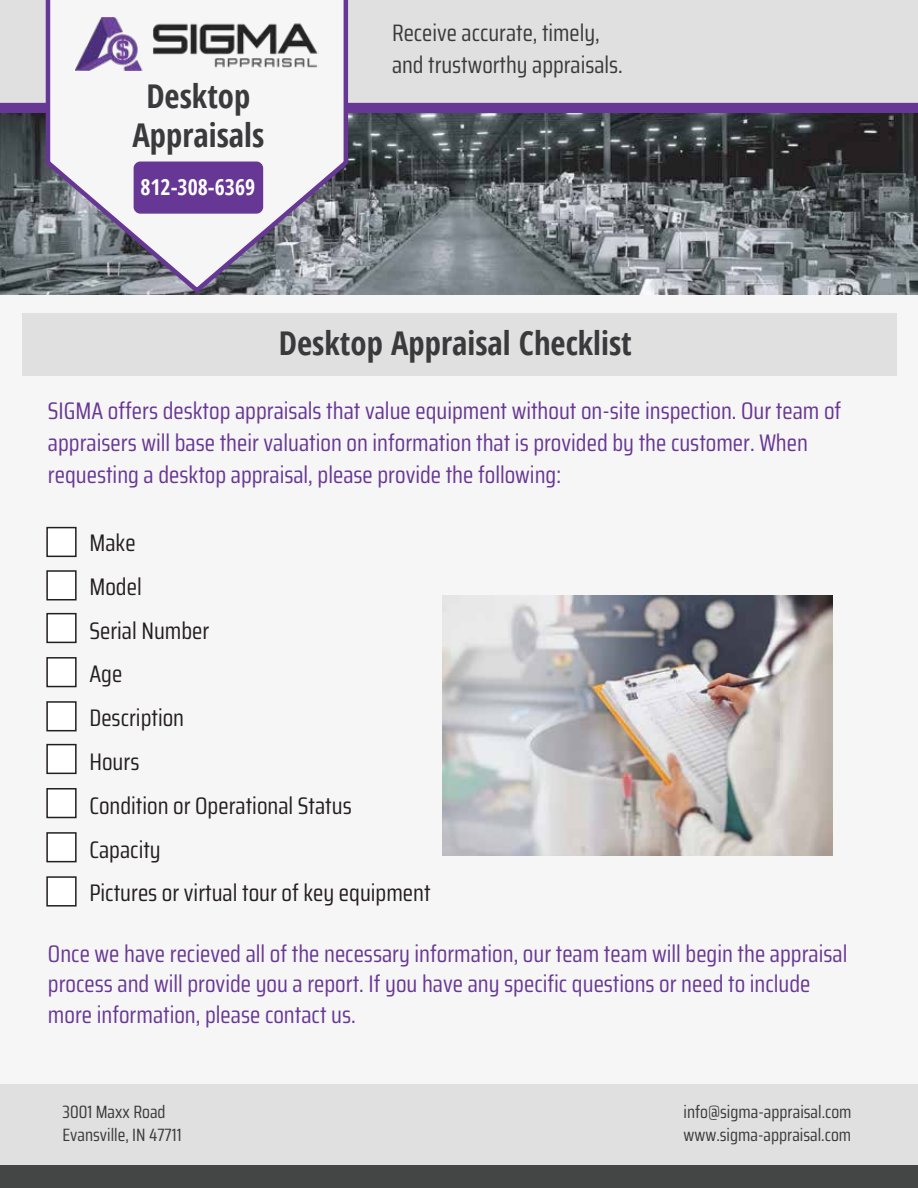
<style>
.page{position:relative;width:918px;height:1188px;background:#fff}
.page>*{position:absolute;margin:0;border:0;box-sizing:border-box;transform-origin:0 0}
.t1{font:700 condensed 32.7px/39.3px "Open Sans";color:#3a3a3c;text-align:center}
.t2{font:24px/31.8px "Saira Condensed";color:#673795}
.t3{font:24px/30.3px "Saira Condensed";color:#673895}
.t4{font:24px/43.8px "Saira Condensed";color:#231f20}
.t5{font:23.85px/31.8px "Saira Condensed";color:#3a3a3c}
.t6{font:700 condensed 21.9px "Open Sans";color:#fff}
.t7{font:17.85px/23.9px "Saira Condensed";color:#3a3a3c}
</style>
<div class="page">
<div style="left:0;top:1px;width:918px;height:1187px;background:#f7f6f6"></div>
<img style="left:0;top:113px;width:918px;height:182px">
<div style="left:0;top:0;width:918px;height:108px;background:#e0e0e0"></div>
<div style="left:22px;top:313px;width:874px;height:63px;background:#e0e0e0"></div>
<div style="left:0;top:103px;width:918px;height:10px;background:#673795"></div>
<svg style="left:43px;top:0;width:307px;height:295px"></svg>
<img style="left:76px;top:17px;width:242px;height:54px">
<div style="left:134px;top:162px;width:128px;height:51px;background:#673795;border-radius:6px"></div>
<div style="left:134px;top:162px;width:129px;height:52px;border:2px solid #673795;border-radius:6px"></div>
<div style="left:0;top:1084px;width:918px;height:95px;background:#e0e0e0"></div>
<div style="left:0;top:1166px;width:918px;height:22px;background:#444545"></div>
<img style="left:443px;top:596px;width:389px;height:259px">
<div style="left:46px;top:570px;width:31px;height:30px;background:#fff;border:2px solid #231f20"></div>
<div style="left:46px;top:613px;width:31px;height:30px;background:#fff;border:2px solid #231f20"></div>
<div style="left:46px;top:657px;width:31px;height:30px;background:#fff;border:2px solid #231f20"></div>
<div style="left:46px;top:701px;width:31px;height:30px;background:#fff;border:2px solid #231f20"></div>
<div style="left:46px;top:744px;width:31px;height:30px;background:#fff;border:2px solid #231f20"></div>
<div style="left:46px;top:788px;width:31px;height:30px;background:#fff;border:2px solid #231f20"></div>
<div style="left:46px;top:832px;width:31px;height:30px;background:#fff;border:2px solid #231f20"></div>
<div style="left:46px;top:876px;width:31px;height:31px;background:#fff;border:2px solid #231f20"></div>
<div style="left:46px;top:527px;width:31px;height:30px;background:#fff;border:2px solid #231f20"></div>
<h1 class="t1" style="left:132px;top:76px;width:133px">Desktop<br>Appraisals</h1>
<p class="t6" style="left:140px;top:171px;width:116px">812-308-6369</p>
<p class="t5" style="left:392px;top:16px;width:232px">Receive accurate, timely, and trustworthy appraisals.</p>
<h1 class="t1" style="left:279px;top:323px;width:354px">Desktop Appraisal Checklist</h1>
<p class="t2" style="left:48px;top:394px;width:795px">SIGMA offers desktop appraisals that value equipment without on-site inspection. Our team of appraisers will base their valuation on information that is provided by the customer. When requesting a desktop appraisal, please provide the following:</p>
<p class="t4" style="left:89px;top:520px;width:343px">Make<br>Model<br>Serial Number<br>Age<br>Description<br>Hours<br>Condition or Operational Status<br>Capacity<br>Pictures or virtual tour of key equipment</p>
<p class="t3" style="left:48px;top:938px;width:801px">Once we have recieved all of the necessary information, our team team will begin the appraisal process and will provide you a report. If you have any specific questions or need to include more information, please contact us.</p>
<p class="t7" style="left:63px;top:1099px;width:121px">3001 Maxx Road<br>Evansville, IN 47711</p>
<p class="t7" style="left:684px;top:1099px;width:169px">info@sigma-appraisal.com www.sigma-appraisal.com</p>
</div>
